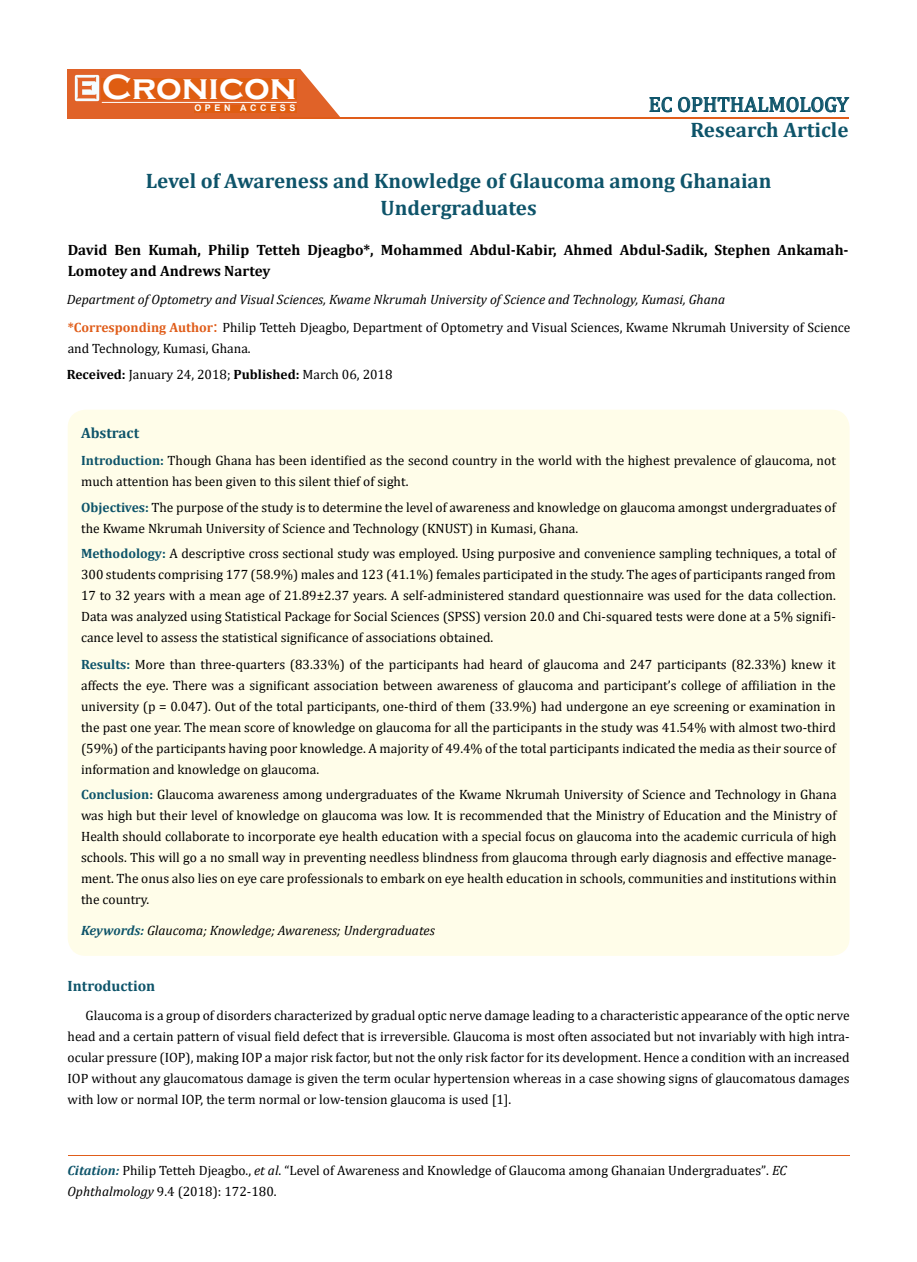
<style>
.page{position:relative;width:917px;height:1262px;background:#fff}
.page>*{position:absolute;margin:0;border:0;box-sizing:border-box;transform-origin:0 0}
.t1{font:700 36px "Copperplate Gothic";color:#fff}
.t2{font:700 21px/27px "Cambria";color:#0e546a;text-align:center}
.t3{font:21px "Cambria";color:#0e546a}
.t4{font:700 15px/21px "Cambria";color:#000}
.t5{font:700 15px "Cambria";color:#0e546a}
.t6{font:13.5px/21px "Cambria";color:#000}
.t7{font:italic 13.5px "Cambria";color:#000}
.t8{font:700 9px "Arial";letter-spacing:.4em;color:#fff}
.s1{font-weight:700;color:#e05d1a}
.s2{font-size:18px;color:#e05d1a}
.s3{font-weight:700}
.s4{font-weight:700;color:#0e546a}
.s5{font-weight:700;font-style:italic;color:#0e546a}
.s6{font-style:italic}
.s7{font-size:13.35px}
</style>
<div class="page">
<div style="left:67px;top:70px;width:290px;height:49px;background:#e06228"></div>
<svg style="left:300px;top:69px;width:90px;height:49px"></svg>
<img style="left:75px;top:75px;width:24px;height:26px">
<div style="left:102px;top:79px;width:195px;height:21px;background:#df5d11"></div>
<div style="left:194px;top:105px;width:103px;height:7px;background:#df5d11"></div>
<svg style="left:649px;top:97px;width:200px;height:15px"></svg>
<hr style="left:102px;top:102px;width:194px;height:1px;background:#fff">
<hr style="left:279px;top:118px;width:569px;height:1px;background:#e05d1a">
<hr style="left:68px;top:1155px;width:781px;height:1px;background:#e05d1a">
<div style="left:68px;top:410px;width:781px;height:546px;background:#fffde9;border-radius:18px"></div>
<h1 class="t1" style="left:102px;top:68px;width:196px">Cronicon</h1>
<p class="t8" style="left:194px;top:102px;width:103px">OPEN ACCESS</p>
<h2 class="t3" style="left:648px;top:92px;width:201px">EC OPHTHALMOLOGY</h2>
<h2 class="t2" style="left:690px;top:116px;width:160px">Research Article</h2>
<h2 class="t2" style="left:146px;top:166px;width:627px">Level of Awareness and Knowledge of Glaucoma among Ghanaian<br>Undergraduates</h2>
<p class="t4" style="left:68px;top:239px;width:782px">David Ben Kumah, Philip Tetteh Djeagbo*, Mohammed Abdul-Kabir, Ahmed Abdul-Sadik, Stephen Ankamah-<br>Lomotey and Andrews Nartey</p>
<p class="t7" style="left:67px;top:289px;width:660px">Department of Optometry and Visual Sciences, Kwame Nkrumah University of Science and Technology, Kumasi, Ghana</p>
<p class="t6" style="left:68px;top:317px;width:784px"><span class="s1">*Corresponding Author</span><span class="s2">:</span> Philip Tetteh Djeagbo, Department of Optometry and Visual Sciences, Kwame Nkrumah University of Science and Technology, Kumasi, Ghana.</p>
<p class="t6" style="left:67px;top:363px;width:327px"><span class="s3">Received:</span> January 24, 2018; <span class="s3">Published:</span> March 06, 2018</p>
<p class="t5" style="left:81px;top:422px;width:60px">Abstract</p>
<p class="t6" style="left:81px;top:450px;width:756px"><span class="s4">Introduction:</span> Though Ghana has been identified as the second country in the world with the highest prevalence of glaucoma, not much attention has been given to this silent thief of sight.</p>
<p class="t6" style="left:81px;top:497px;width:756px"><span class="s4">Objectives:</span> The purpose of the study is to determine the level of awareness and knowledge on glaucoma amongst undergraduates of the Kwame Nkrumah University of Science and Technology (KNUST) in Kumasi, Ghana.</p>
<p class="t6" style="left:81px;top:542px;width:756px;text-align:justify"><span class="s4">Methodology:</span> A descriptive cross sectional study was employed. Using purposive and convenience sampling techniques, a total of 300 students comprising 177 (58.9%) males and 123 (41.1%) females participated in the study. The ages of participants ranged from 17 to 32 years with a mean age of 21.89±2.37 years. A self-administered standard questionnaire was used for the data collection.<br>Data was analyzed using Statistical Package for Social Sciences (SPSS) version 20.0 and Chi-squared tests were done at a 5% signifi&shy;cance level to assess the statistical significance of associations obtained.</p>
<p class="t6" style="left:81px;top:653px;width:756px;text-align:justify"><span class="s4">Results:</span> More than three-quarters (83.33%) of the participants had heard of glaucoma and 247 participants (82.33%) knew it affects the eye. There was a significant association between awareness of glaucoma and participant’s college of affiliation in the university (p = 0.047). Out of the total participants, one-third of them (33.9%) had undergone an eye screening or examination in the past one year. The mean score of knowledge on glaucoma for all the participants in the study was 41.54% with almost two-third (59%) of the participants having poor knowledge. A majority of 49.4% of the total participants indicated the media as their source of information and knowledge on glaucoma.</p>
<p class="t6" style="left:81px;top:784px;width:757px;text-align:justify"><span class="s4">Conclusion:</span> Glaucoma awareness among undergraduates of the Kwame Nkrumah University of Science and Technology in Ghana was high but their level of knowledge on glaucoma was low. It is recommended that the Ministry of Education and the Ministry of Health should collaborate to incorporate eye health education with a special focus on glaucoma into the academic curricula of high schools. This will go a no small way in preventing needless blindness from glaucoma through early diagnosis and effective manage&shy;ment. The onus also lies on eye care professionals to embark on eye health education in schools, communities and institutions within the country.</p>
<p class="t7" style="left:81px;top:920px;width:355px"><span class="s4">Keywords:</span> Glaucoma; Knowledge; Awareness; Undergraduates</p>
<p class="t5" style="left:68px;top:975px;width:89px">Introduction</p>
<p class="t6" style="left:68px;top:1005px;width:783px;text-align:justify;text-indent:18px">Glaucoma is a group of disorders characterized by gradual optic nerve damage leading to a characteristic appearance of the optic nerve head and a certain pattern of visual field defect that is irreversible. Glaucoma is most often associated but not invariably with high intra&shy;ocular pressure (IOP), making IOP a major risk factor, but not the only risk factor for its development. Hence a condition with an increased IOP without any glaucomatous damage is given the term ocular hypertension whereas in a case showing signs of glaucomatous damages with low or normal IOP, the term normal or low-tension glaucoma is used [1].</p>
<p class="t6" style="left:68px;top:1159px;width:720px"><span class="s5">Citation:</span> Philip Tetteh Djeagbo., <span class="s6">et al</span>. “Level of Awareness and Knowledge of Glaucoma among Ghanaian Undergraduates”<span class="s7">.</span> <span class="s6">EC<br>Ophthalmology</span> <span class="s7">9</span>.4 (2018): 172-180.</p>
</div>
